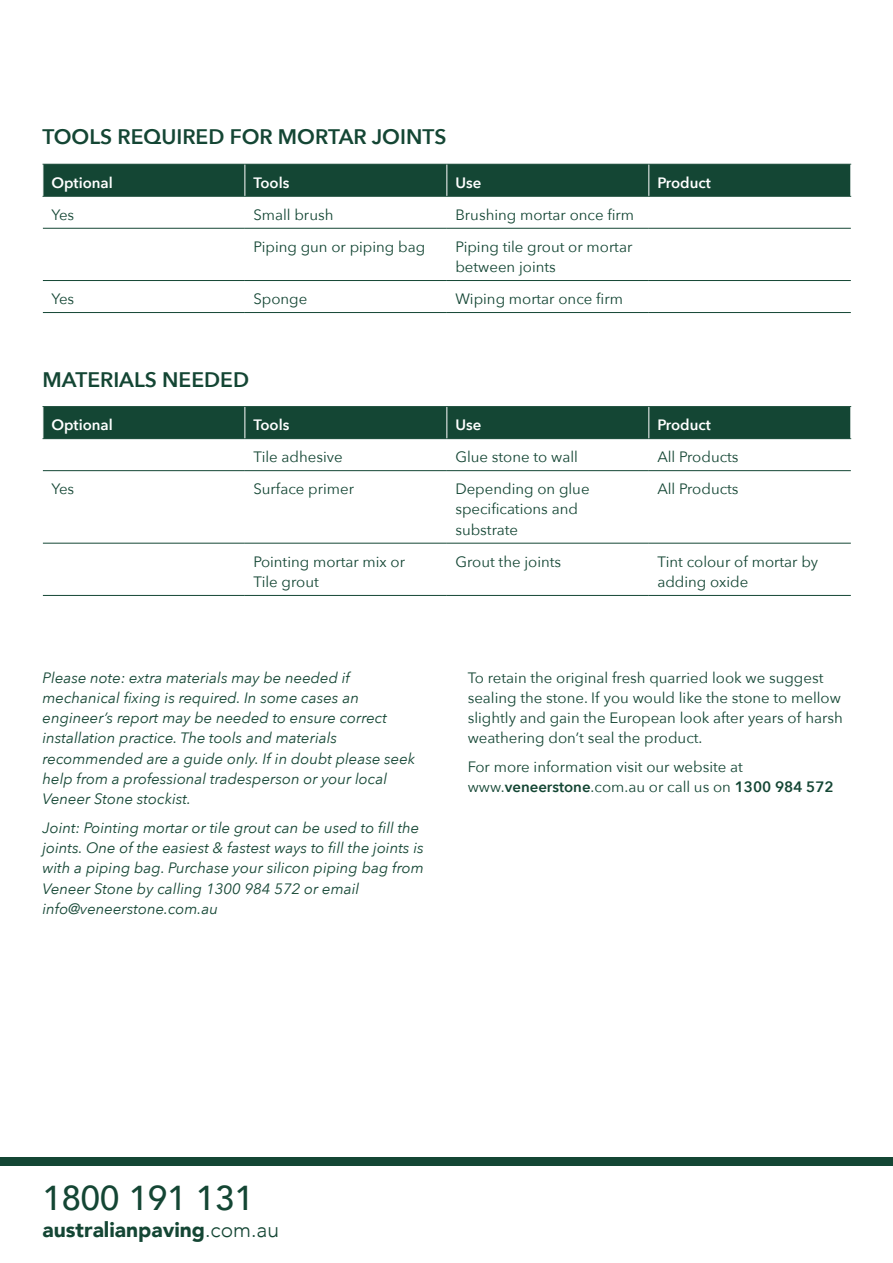
<style>
.page{position:relative;width:893px;height:1263px;background:#fff}
.page>*{position:absolute;margin:0;border:0;box-sizing:border-box;transform-origin:0 0}
.t1{font:500 34.5px "Avenir";color:#144634}
.body{font:600 21px "Avenir Next";color:#144634}
.t2{font:900 21px "Avenir";color:#144634}
.body-2{font:15px/20.2px "Avenir Next";color:#144634}
.body-3{font:italic 15px/20.2px "Avenir Next";color:#144634}
.body-4{font:600 15px "Avenir Next";color:#fff}
.s1{font-weight:600}
.s2{font-weight:300}
</style>
<div class="page">
<div style="left:0;top:1157px;width:893px;height:9px;background:#144634"></div>
<div style="left:44px;top:165px;width:806px;height:31px;background:#144634"></div>
<hr style="left:43px;top:164px;width:202px;height:1px;background:#144634">
<hr style="left:245px;top:164px;width:202px;height:1px;background:#144634">
<hr style="left:447px;top:164px;width:202px;height:1px;background:#144634">
<hr style="left:649px;top:164px;width:202px;height:1px;background:#144634">
<hr style="left:43px;top:196px;width:202px;height:1px;background:#144634">
<hr style="left:245px;top:196px;width:202px;height:1px;background:#144634">
<hr style="left:447px;top:196px;width:202px;height:1px;background:#144634">
<hr style="left:649px;top:196px;width:202px;height:1px;background:#144634">
<hr style="left:43px;top:228px;width:202px;height:1px;background:#144634">
<hr style="left:245px;top:228px;width:202px;height:1px;background:#144634">
<hr style="left:447px;top:228px;width:202px;height:1px;background:#144634">
<hr style="left:649px;top:228px;width:202px;height:1px;background:#144634">
<hr style="left:43px;top:280px;width:202px;height:1px;background:#144634">
<hr style="left:245px;top:280px;width:202px;height:1px;background:#144634">
<hr style="left:447px;top:280px;width:202px;height:1px;background:#144634">
<hr style="left:649px;top:280px;width:202px;height:1px;background:#144634">
<hr style="left:43px;top:312px;width:202px;height:1px;background:#144634">
<hr style="left:245px;top:312px;width:202px;height:1px;background:#144634">
<hr style="left:447px;top:312px;width:202px;height:1px;background:#144634">
<hr style="left:649px;top:312px;width:202px;height:1px;background:#144634">
<hr style="left:244px;top:165px;width:1px;height:31px;background:#fff">
<hr style="left:446px;top:165px;width:1px;height:31px;background:#fff">
<hr style="left:648px;top:165px;width:1px;height:31px;background:#fff">
<div style="left:44px;top:407px;width:806px;height:31px;background:#144634"></div>
<hr style="left:43px;top:406px;width:202px;height:1px;background:#144634">
<hr style="left:245px;top:406px;width:202px;height:1px;background:#144634">
<hr style="left:447px;top:406px;width:202px;height:1px;background:#144634">
<hr style="left:649px;top:406px;width:202px;height:1px;background:#144634">
<hr style="left:43px;top:438px;width:202px;height:1px;background:#144634">
<hr style="left:245px;top:438px;width:202px;height:1px;background:#144634">
<hr style="left:447px;top:438px;width:202px;height:1px;background:#144634">
<hr style="left:649px;top:438px;width:202px;height:1px;background:#144634">
<hr style="left:43px;top:470px;width:202px;height:1px;background:#144634">
<hr style="left:245px;top:470px;width:202px;height:1px;background:#144634">
<hr style="left:447px;top:470px;width:202px;height:1px;background:#144634">
<hr style="left:649px;top:470px;width:202px;height:1px;background:#144634">
<hr style="left:43px;top:543px;width:202px;height:1px;background:#144634">
<hr style="left:245px;top:543px;width:202px;height:1px;background:#144634">
<hr style="left:447px;top:543px;width:202px;height:1px;background:#144634">
<hr style="left:649px;top:543px;width:202px;height:1px;background:#144634">
<hr style="left:43px;top:595px;width:202px;height:1px;background:#144634">
<hr style="left:245px;top:595px;width:202px;height:1px;background:#144634">
<hr style="left:447px;top:595px;width:202px;height:1px;background:#144634">
<hr style="left:649px;top:595px;width:202px;height:1px;background:#144634">
<hr style="left:244px;top:407px;width:1px;height:31px;background:#fff">
<hr style="left:446px;top:407px;width:1px;height:31px;background:#fff">
<hr style="left:648px;top:407px;width:1px;height:31px;background:#fff">
<p class="body" style="left:43px;top:119px;width:405px">TOOLS REQUIRED FOR MORTAR JOINTS</p>
<p class="body-4" style="left:51px;top:170px;width:63px">Optional</p>
<p class="body-4" style="left:253px;top:170px;width:38px">Tools</p>
<p class="body-4" style="left:455px;top:170px;width:27px">Use</p>
<p class="body-2" style="left:51px;top:204px;width:24px">Yes</p>
<p class="body-2" style="left:253px;top:204px;width:82px">Small brush</p>
<p class="body-2" style="left:455px;top:204px;width:180px">Brushing mortar once firm</p>
<p class="body-2" style="left:253px;top:236px;width:173px">Piping gun or piping bag</p>
<p class="body-2" style="left:455px;top:236px;width:179px">Piping tile grout or mortar between joints</p>
<p class="body-2" style="left:51px;top:288px;width:24px">Yes</p>
<p class="body-2" style="left:253px;top:288px;width:55px">Sponge</p>
<p class="body-2" style="left:455px;top:288px;width:169px">Wiping mortar once firm</p>
<p class="body" style="left:43px;top:361px;width:208px">MATERIALS NEEDED</p>
<p class="body-4" style="left:51px;top:412px;width:63px">Optional</p>
<p class="body-4" style="left:253px;top:412px;width:38px">Tools</p>
<p class="body-4" style="left:455px;top:412px;width:27px">Use</p>
<p class="body-2" style="left:253px;top:446px;width:91px">Tile adhesive</p>
<p class="body-2" style="left:455px;top:446px;width:124px">Glue stone to wall</p>
<p class="body-2" style="left:657px;top:446px;width:83px">All Products</p>
<p class="body-2" style="left:51px;top:478px;width:24px">Yes</p>
<p class="body-2" style="left:253px;top:478px;width:102px">Surface primer</p>
<p class="body-2" style="left:455px;top:478px;width:136px">Depending on glue specifications and substrate</p>
<p class="body-2" style="left:657px;top:478px;width:83px">All Products</p>
<p class="body-2" style="left:253px;top:551px;width:153px">Pointing mortar mix or<br>Tile grout</p>
<p class="body-2" style="left:455px;top:551px;width:107px">Grout the joints</p>
<p class="body-2" style="left:657px;top:551px;width:162px">Tint colour of mortar by adding oxide</p>
<p class="body-3" style="left:43px;top:667px;width:374px">Please note: extra materials may be needed if mechanical fixing is required. In some cases an engineer’s report may be needed to ensure correct installation practice. The tools and materials recommended are a guide only. If in doubt please seek help from a professional tradesperson or your local Veneer Stone stockist.</p>
<p class="body-3" style="left:43px;top:817px;width:383px">Joint: Pointing mortar or tile grout can be used to fill the joints. One of the easiest &amp; fastest ways to fill the joints is with a piping bag. Purchase your silicon piping bag from Veneer Stone by calling 1300 984 572 or email info@veneerstone.com.au</p>
<p class="body-2" style="left:468px;top:667px;width:377px">To retain the original fresh quarried look we suggest sealing the stone. If you would like the stone to mellow slightly and gain the European look after years of harsh weathering don’t seal the product.</p>
<p class="body-2" style="left:468px;top:756px;width:367px">For more information visit our website at www.<span class="s1">veneerstone</span>.com.au or call us on <span class="s1">1300 984 572</span></p>
<p class="t1" style="left:43px;top:1168px;width:213px">1800 191 131</p>
<p class="t2" style="left:43px;top:1211px;width:238px">australianpaving<span class="s2">.com.au</span></p>
</div>
